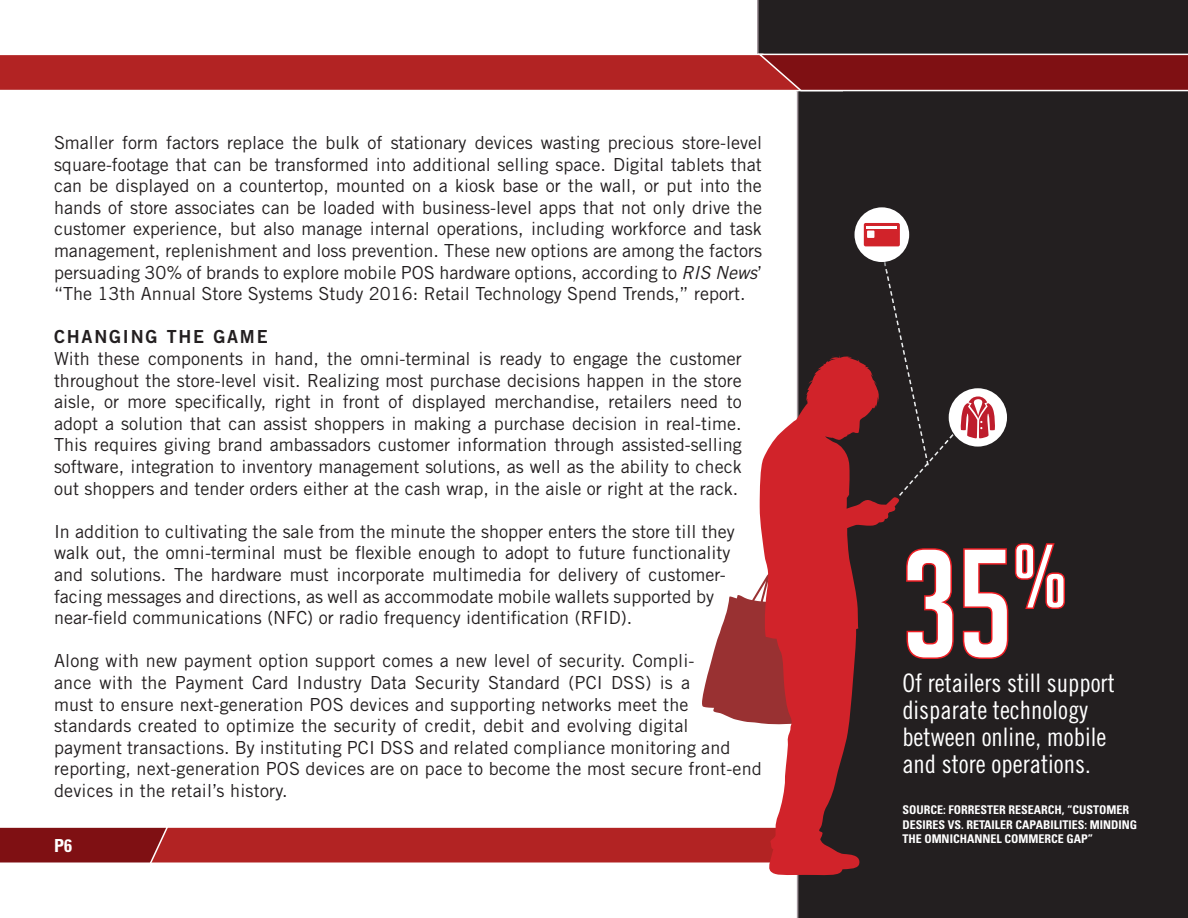
<style>
.page{position:relative;width:1188px;height:918px;background:#fff}
.page>*{position:absolute;margin:0;border:0;box-sizing:border-box;transform-origin:0 0}
.t1{font:150px "Big Noodle Titling";color:#fff}
.t2{font:25.5px/27px "Trade Gothic Cond Eighteen";color:#fff}
.t3{font:18px/21.6px "Trade Gothic";color:#231f20;text-align:justify}
.t4{font:18px "Trade Gothic Bold Two";letter-spacing:.1em;color:#231f20}
.t5{font:700 condensed 18px "Univers";color:#fff}
.t6{font:700 condensed 12px/14.4px "Univers";color:#fff}
.s1{font-style:italic}
</style>
<div class="page">
<svg style="left:0;top:827px;width:756px;height:36px;background:#aa2728"></svg>
<div style="left:756px;top:0;width:432px;height:918px;background:#231f20"></div>
<svg style="left:0;top:53px;width:1188px;height:39px;background:#a83334"></svg>
<svg style="left:905px;top:547px;width:50px;height:113px;background:#4f1e20"></svg>
<svg style="left:961px;top:541px;width:106px;height:119px;background:#4b1e20"></svg>
<svg style="left:702px;top:566px;width:58px;height:158px"></svg>
<svg style="left:760px;top:355px;width:140px;height:521px;background:#993539"></svg>
<div style="left:954px;top:385px;width:66px;height:75px;background:#231f20"></div>
<div style="left:949px;top:388px;width:58px;height:59px;background:#fff;border-radius:50%"></div>
<svg style="left:961px;top:396px;width:34px;height:43px"></svg>
<div style="left:876px;top:225px;width:78px;height:271px;background:#231f20"></div>
<div style="left:851px;top:204px;width:71px;height:71px;background:#231f20"></div>
<img style="left:876px;top:261px;width:12px;height:13px">
<div style="left:855px;top:207px;width:54px;height:55px;background:#fff;border-radius:50%"></div>
<div style="left:864px;top:223px;width:36px;height:23px;background:#d1232a;border-radius:2px"></div>
<div style="left:867px;top:231px;width:7px;height:7px;background:#fff"></div>
<hr style="left:866px;top:226px;width:30px;height:2px;background:#fff">
<p class="t3" style="left:54px;top:132px;width:710px">Smaller form factors replace the bulk of stationary devices wasting precious store-level square-footage that can be transformed into additional selling space. Digital tablets that can be displayed on a countertop, mounted on a kiosk base or the wall, or put into the hands of store associates can be loaded with business-level apps that not only drive the customer experience, but also manage internal operations, including workforce and task management, replenishment and loss prevention. These new options are among the factors persuading 30% of brands to explore mobile POS hardware options, according to <span class="s1">RIS News</span>’ “The 13th Annual Store Systems Study 2016: Retail Technology Spend Trends,” report.</p>
<p class="t4" style="left:54px;top:326px;width:215px">CHANGING THE GAME</p>
<p class="t3" style="left:54px;top:348px;width:689px">With these components in hand, the omni-terminal is ready to engage the customer throughout the store-level visit. Realizing most purchase decisions happen in the store aisle, or more specifically, right in front of displayed merchandise, retailers need to adopt a solution that can assist shoppers in making a purchase decision in real-time.<br>This requires giving brand ambassadors customer information through assisted-selling software, integration to inventory management solutions, as well as the ability to check out shoppers and tender orders either at the cash wrap, in the aisle or right at the rack.</p>
<p class="t3" style="left:54px;top:520px;width:682px;text-align:left">In addition to cultivating the sale from the minute the shopper enters the store till they walk out, the omni-terminal must be flexible enough to adopt to future functionality and solutions. The hardware must incorporate multimedia for delivery of customer&shy;facing messages and directions, as well as accommodate mobile wallets supported by near-field communications (NFC) or radio frequency identification (RFID).</p>
<p class="t3" style="left:54px;top:650px;width:709px;text-align:left">Along with new payment option support comes a new level of security. Compli-<br>ance with the Payment Card Industry Data Security Standard (PCI DSS) is a<br>must to ensure next-generation POS devices and supporting networks meet the standards created to optimize the security of credit, debit and evolving digital<br>payment transactions. By instituting PCI DSS and related compliance monitoring and reporting, next-generation POS devices are on pace to become the most secure front-end devices in the retail’s history.</p>
<p class="t5" style="left:54px;top:835px;width:19px">P6</p>
<h1 class="t1" style="left:902px;top:523px;width:166px">35<sup>%</sup></h1>
<h2 class="t2" style="left:902px;top:669px;width:214px">Of retailers still support disparate technology between online, mobile and store operations.</h2>
<p class="t6" style="left:902px;top:803px;width:236px">SOURCE: FORRESTER RESEARCH, “CUSTOMER<br>DESIRES VS. RETAILER CAPABILITIES: MINDING<br>THE OMNICHANNEL COMMERCE GAP”</p>
</div>
